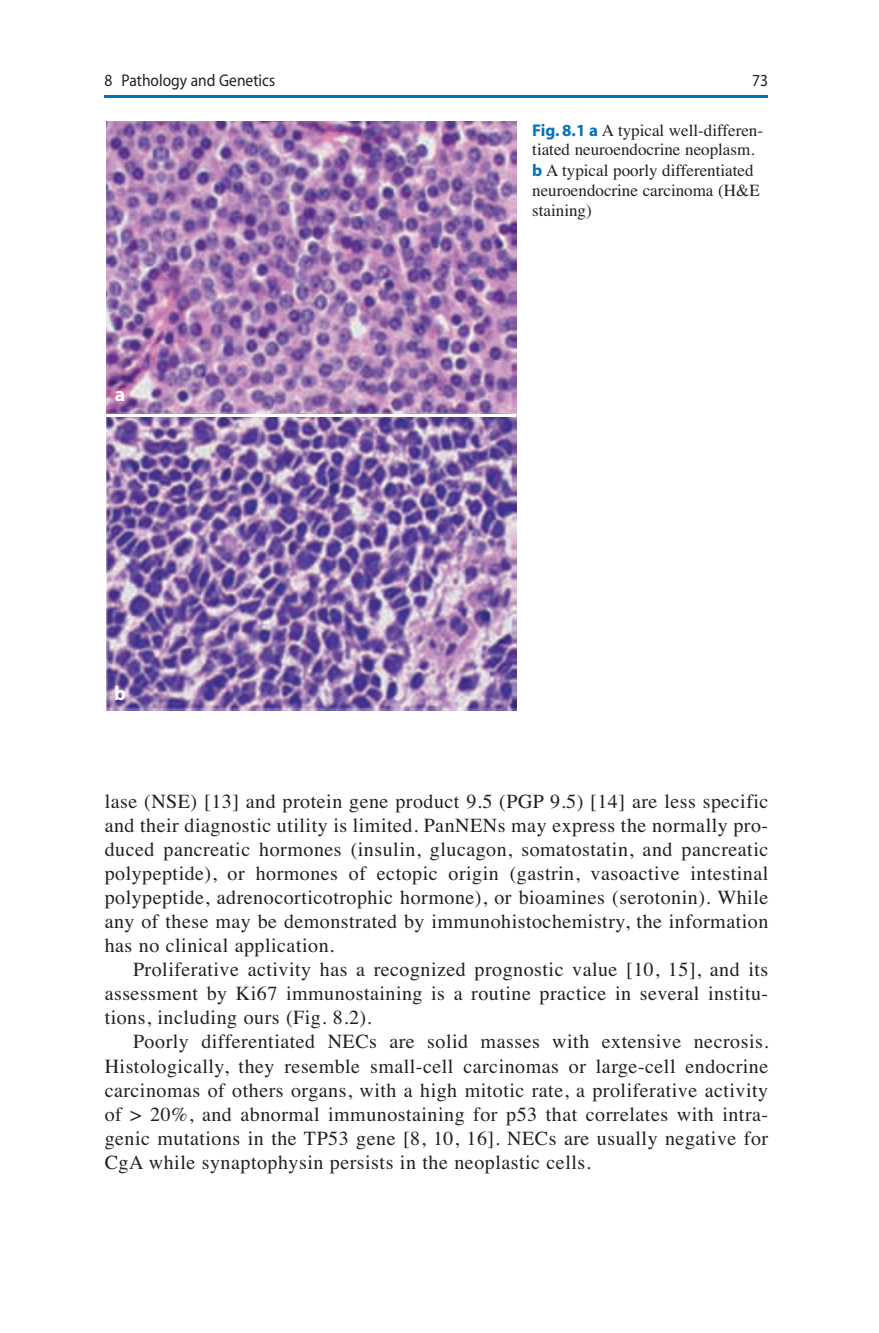
<style>
.page{position:relative;width:879px;height:1333px;background:#fff}
.page>*{position:absolute;margin:0;border:0;box-sizing:border-box;transform-origin:0 0}
.t1{font:20px/24px "Times";letter-spacing:.025em;color:#231f20;text-align:justify}
.t2{font:700 20px "Myriad";color:#fff}
.t3{font:17px/19.8px "Times";color:#231f20}
.t4{font:17px "Myriad";color:#231f20;scale:.91 1}
.s1{font-family:"Myriad";font-weight:700;color:#0073bc}
</style>
<div class="page">
<hr style="left:105px;top:95px;width:663px;height:2px;background:#0073bc">
<img style="left:107px;top:122px;width:409px;height:588px">
<hr style="left:101px;top:415px;width:414px;height:2px;background:#fff">
<p class="t4" style="left:105px;top:74px;width:189px">8 Pathology and Genetics</p>
<p class="t4" style="left:752px;top:74px;width:19px">73</p>
<p class="t3" style="left:532px;top:122px;width:232px"><span class="s1">Fig. 8.1 a</span> A typical well-differen&shy;tiated neuroendocrine neoplasm. <span class="s1">b</span> A typical poorly differentiated neuroendocrine carcinoma (H&amp;E staining)</p>
<p class="t2" style="left:115px;top:387px;width:12px">a</p>
<p class="t2" style="left:114px;top:686px;width:13px">b</p>
<p class="t1" style="left:105px;top:791px;width:665px">lase (NSE) [13] and protein gene product 9.5 (PGP 9.5) [14] are less specific and their diagnostic utility is limited. PanNENs may express the normally pro&shy;duced pancreatic hormones (insulin, glucagon, somatostatin, and pancreatic polypeptide), or hormones of ectopic origin (gastrin, vasoactive intestinal polypeptide, adrenocorticotrophic hormone), or bioamines (serotonin). While any of these may be demonstrated by immunohistochemistry, the information has no clinical application.</p>
<p class="t1" style="left:105px;top:959px;width:665px;text-indent:28px">Proliferative activity has a recognized prognostic value [10, 15], and its assessment by Ki67 immunostaining is a routine practice in several institu&shy;tions, including ours (Fig. 8.2).</p>
<p class="t1" style="left:105px;top:1031px;width:665px;text-indent:28px">Poorly differentiated NECs are solid masses with extensive necrosis.<br>Histologically, they resemble small-cell carcinomas or large-cell endocrine carcinomas of others organs, with a high mitotic rate, a proliferative activity of &gt; 20%, and abnormal immunostaining for p53 that correlates with intra&shy;genic mutations in the TP53 gene [8, 10, 16]. NECs are usually negative for CgA while synaptophysin persists in the neoplastic cells.</p>
</div>
